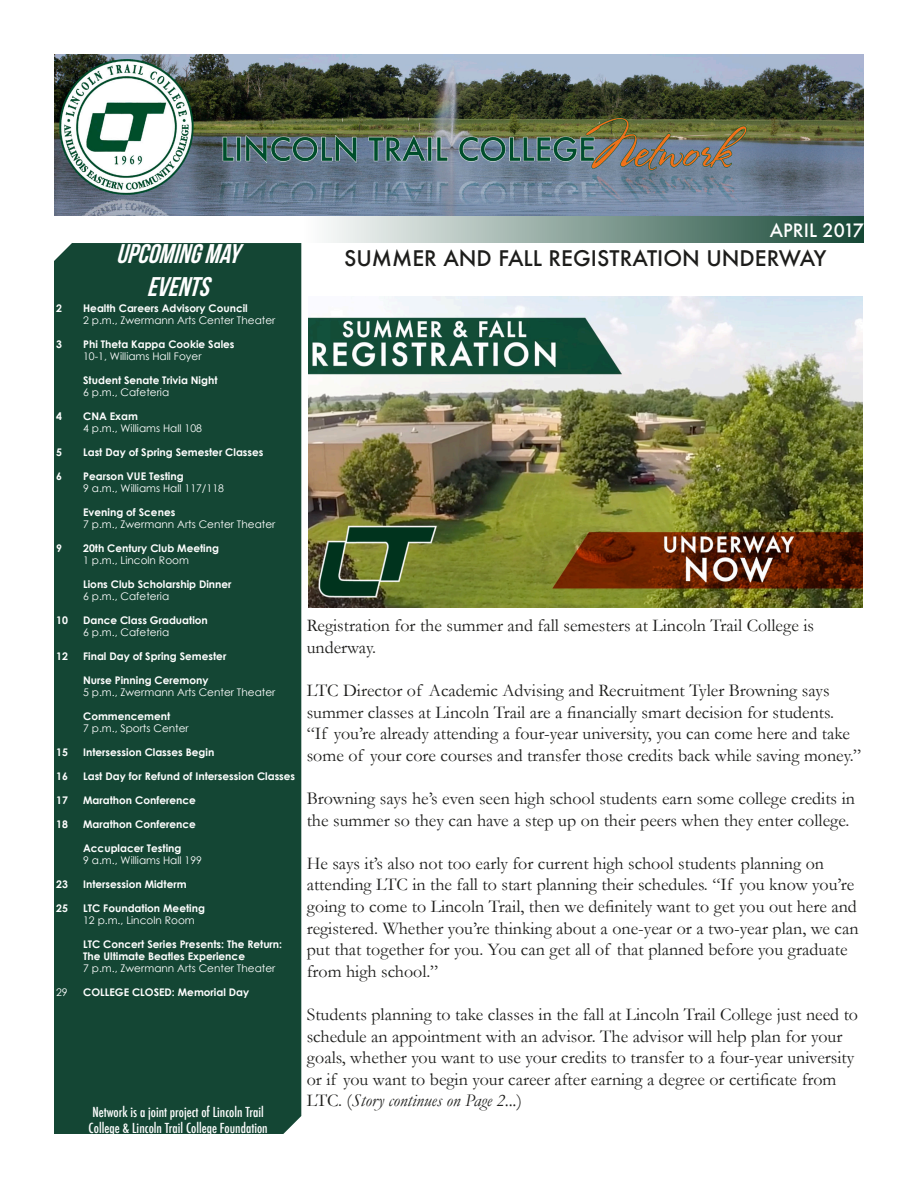
<style>
.page{position:relative;width:918px;height:1188px;background:#fff}
.page>*{position:absolute;margin:0;border:0;box-sizing:border-box;transform-origin:0 0}
.t1{font:italic 27px "Bebas Neue";color:#fff}
.t2{font:500 21px "Futura";color:#1d1d1b}
.t3{font:18px/21.6px "Garamond";color:#1d1d1b}
.t4{font:500 18px "Futura";color:#fff}
.t5{font:500 condensed 13.5px/16.2px "Futura";color:#fff}
.Upcoming_Events{font:700 10.5px/12px "Century Gothic";color:#fff}
.Upcoming_Events-2{font:10.5px "Century Gothic";color:#fff}
.s1{font-style:italic}
</style>
<div class="page">
<div style="left:54px;top:243px;width:247px;height:891px;background:#144634"></div>
<img style="left:54px;top:54px;width:810px;height:162px">
<div style="left:301px;top:216px;width:563px;height:27px;background:linear-gradient(to right,#fff,#164735)"></div>
<img style="left:309px;top:296px;width:553px;height:312px">
<p class="t1" style="left:116px;top:239px;width:132px">UPCOMINGMAY</p>
<p class="t1" style="left:147px;top:272px;width:71px">EVENTS</p>
<p class="Upcoming_Events" style="left:56px;top:302px;width:7px">2</p>
<p class="Upcoming_Events" style="left:83px;top:302px;width:166px">Health Careers Advisory Council</p>
<p class="Upcoming_Events-2" style="left:83px;top:314px;width:194px">2 p.m., Zwermann Arts Center Theater</p>
<p class="Upcoming_Events" style="left:56px;top:338px;width:7px">3</p>
<p class="Upcoming_Events" style="left:83px;top:338px;width:153px">Phi Theta Kappa Cookie Sales</p>
<p class="Upcoming_Events-2" style="left:83px;top:350px;width:120px">10-1, Williams Hall Foyer</p>
<p class="Upcoming_Events" style="left:83px;top:374px;width:136px">Student Senate Trivia Night</p>
<p class="Upcoming_Events-2" style="left:83px;top:386px;width:88px">6 p.m., Cafeteria</p>
<p class="Upcoming_Events" style="left:56px;top:410px;width:7px">4</p>
<p class="Upcoming_Events" style="left:83px;top:410px;width:56px">CNA Exam</p>
<p class="Upcoming_Events-2" style="left:83px;top:422px;width:120px">4 p.m., Williams Hall 108</p>
<p class="Upcoming_Events" style="left:56px;top:446px;width:7px">5</p>
<p class="Upcoming_Events" style="left:83px;top:446px;width:182px">Last Day of Spring Semester Classes</p>
<p class="Upcoming_Events" style="left:56px;top:470px;width:7px">6</p>
<p class="Upcoming_Events" style="left:83px;top:470px;width:102px">Pearson VUE Testing</p>
<p class="Upcoming_Events-2" style="left:83px;top:482px;width:142px">9 a.m., Williams Hall 117/118</p>
<p class="Upcoming_Events" style="left:83px;top:506px;width:94px">Evening of Scenes</p>
<p class="Upcoming_Events-2" style="left:83px;top:518px;width:194px">7 p.m., Zwermann Arts Center Theater</p>
<p class="Upcoming_Events" style="left:56px;top:542px;width:7px">9</p>
<p class="Upcoming_Events" style="left:83px;top:542px;width:137px">20th Century Club Meeting</p>
<p class="Upcoming_Events-2" style="left:83px;top:554px;width:107px">1 p.m., Lincoln Room</p>
<p class="Upcoming_Events" style="left:83px;top:578px;width:150px">Lions Club Scholarship Dinner</p>
<p class="Upcoming_Events-2" style="left:83px;top:590px;width:88px">6 p.m., Cafeteria</p>
<p class="Upcoming_Events" style="left:56px;top:614px;width:13px">10</p>
<p class="Upcoming_Events" style="left:83px;top:614px;width:126px">Dance Class Graduation</p>
<p class="Upcoming_Events-2" style="left:83px;top:626px;width:88px">6 p.m., Cafeteria</p>
<p class="Upcoming_Events" style="left:56px;top:650px;width:13px">12</p>
<p class="Upcoming_Events" style="left:83px;top:650px;width:145px">Final Day of Spring Semester</p>
<p class="Upcoming_Events" style="left:83px;top:674px;width:127px">Nurse Pinning Ceremony</p>
<p class="Upcoming_Events-2" style="left:83px;top:686px;width:194px">5 p.m., Zwermann Arts Center Theater</p>
<p class="Upcoming_Events" style="left:83px;top:710px;width:89px">Commencement</p>
<p class="Upcoming_Events-2" style="left:83px;top:722px;width:107px">7 p.m., Sports Center</p>
<p class="Upcoming_Events" style="left:56px;top:746px;width:13px">15</p>
<p class="Upcoming_Events" style="left:83px;top:746px;width:133px">Intersession Classes Begin</p>
<p class="Upcoming_Events" style="left:56px;top:770px;width:13px">16</p>
<p class="Upcoming_Events" style="left:83px;top:770px;width:214px">Last Day for Refund of Intersession Classes</p>
<p class="Upcoming_Events" style="left:56px;top:794px;width:13px">17</p>
<p class="Upcoming_Events" style="left:83px;top:794px;width:114px">Marathon Conference</p>
<p class="Upcoming_Events" style="left:56px;top:818px;width:13px">18</p>
<p class="Upcoming_Events" style="left:83px;top:818px;width:114px">Marathon Conference</p>
<p class="Upcoming_Events" style="left:83px;top:842px;width:100px">Accuplacer Testing</p>
<p class="Upcoming_Events-2" style="left:83px;top:854px;width:120px">9 a.m., Williams Hall 199</p>
<p class="Upcoming_Events" style="left:56px;top:878px;width:13px">23</p>
<p class="Upcoming_Events" style="left:83px;top:878px;width:105px">Intersession Midterm</p>
<p class="Upcoming_Events" style="left:56px;top:902px;width:13px">25</p>
<p class="Upcoming_Events" style="left:83px;top:902px;width:123px">LTC Foundation Meeting</p>
<p class="Upcoming_Events-2" style="left:83px;top:914px;width:113px">12 p.m., Lincoln Room</p>
<p class="Upcoming_Events" style="left:83px;top:938px;width:201px">LTC Concert Series Presents: The Return:<br>The Ultimate Beatles Experience</p>
<p class="Upcoming_Events-2" style="left:83px;top:962px;width:194px">7 p.m., Zwermann Arts Center Theater</p>
<p class="Upcoming_Events-2" style="left:56px;top:986px;width:13px">29</p>
<p class="Upcoming_Events" style="left:83px;top:986px;width:168px">COLLEGE CLOSED: Memorial Day</p>
<p class="t5" style="left:89px;top:1104px;width:181px">Network is a joint project of Lincoln Trail<br>College &amp; Lincoln Trail College Foundation</p>
<p class="t4" style="left:770px;top:218px;width:96px">APRIL 2017</p>
<p class="t2" style="left:344px;top:244px;width:484px">SUMMER AND FALL REGISTRATION UNDERWAY</p>
<p class="t3" style="left:307px;top:614px;width:509px">Registration for the summer and fall semesters at Lincoln Trail College is underway.</p>
<p class="t3" style="left:307px;top:679px;width:556px">LTC Director of Academic Advising and Recruitment Tyler Browning says summer classes at Lincoln Trail are a financially smart decision for students.<br>“If you’re already attending a four-year university, you can come here and take some of your core courses and transfer those credits back while saving money.”</p>
<p class="t3" style="left:307px;top:787px;width:550px">Browning says he’s even seen high school students earn some college credits in the summer so they can have a step up on their peers when they enter college.</p>
<p class="t3" style="left:307px;top:852px;width:553px">He says it’s also not too early for current high school students planning on attending LTC in the fall to start planning their schedules. “If you know you’re going to come to Lincoln Trail, then we definitely want to get you out here and registered. Whether you’re thinking about a one-year or a two-year plan, we can put that together for you. You can get all of that planned before you graduate from high school.”</p>
<p class="t3" style="left:307px;top:1003px;width:553px">Students planning to take classes in the fall at Lincoln Trail College just need to schedule an appointment with an advisor. The advisor will help plan for your goals, whether you want to use your credits to transfer to a four-year university or if you want to begin your career after earning a degree or certificate from LTC. (<span class="s1">Story continues on Page 2...</span>)</p>
</div>
